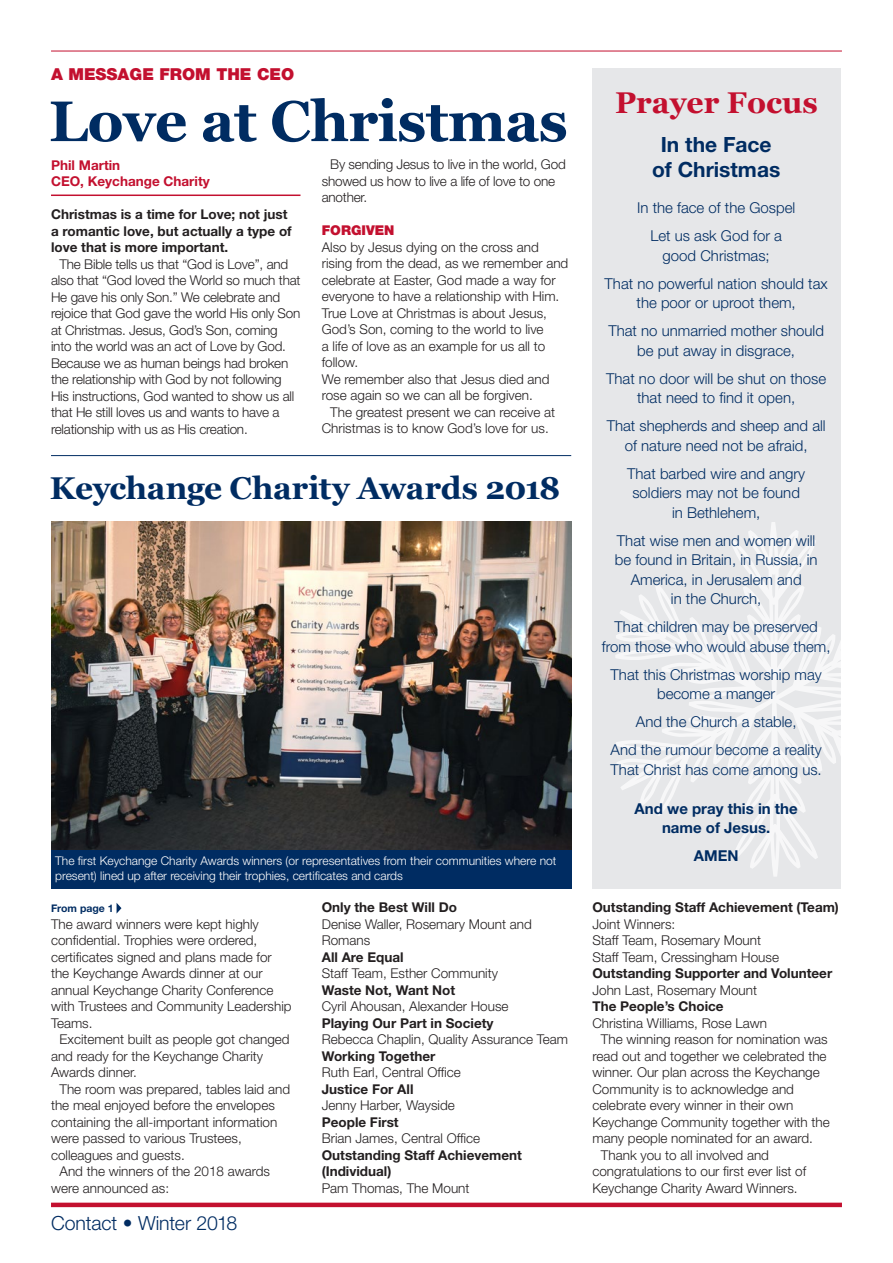
<style>
.page{position:relative;width:893px;height:1263px;background:#fff}
.page>*{position:absolute;margin:0;border:0;box-sizing:border-box;transform-origin:0 0}
.t1{font:700 57px "Georgia";letter-spacing:-.01em;color:#002c62}
.t2{font:700 31.5px "Georgia";letter-spacing:-.01em;color:#002c62}
.t3{font:700 30px "Georgia";color:#c3102f}
.t4{font:700 21px/24px "Helvetica Neue LT Std";color:#002c62;text-align:center}
.t5{font:300 19.5px "Helvetica Neue LT Std";letter-spacing:-.005em;color:#002c62}
.t6{font:900 16.5px "Helvetica Neue LT Std";color:#c3102f}
.t7{font:300 15px/28px "Helvetica Neue LT Std";color:#002c62;text-align:center}
.t8{font:700 15px/19.5px "Helvetica Neue LT Std";color:#002c62;text-align:center}
.t9{font:300 13.5px/16.5px "Helvetica Neue LT Std";color:#231f20}
.t10{font:700 13.5px/16.5px "Helvetica Neue LT Std";color:#231f20}
.t11{font:700 13.5px/16.5px "Helvetica Neue LT Std";color:#c3102f}
.t12{font:900 13.5px "Helvetica Neue LT Std";color:#c3102f}
.t13{font:300 12px/15px "Helvetica Neue LT Std";color:#fff}
.t14{font:700 10.5px "Helvetica Neue LT Std";color:#002c62}
</style>
<div class="page">
<div style="left:51px;top:1202px;width:791px;height:5px;background:#c3102f"></div>
<hr style="left:51px;top:195px;width:249px;height:1px;background:#c3102f">
<hr style="left:51px;top:51px;width:791px;height:1px;background:#c3102f">
<div style="left:592px;top:68px;width:249px;height:820px;background:#e6e7e9"></div>
<svg style="left:615px;top:522px;width:226px;height:355px"></svg>
<hr style="left:51px;top:455px;width:520px;height:1px;background:#002c62">
<img style="left:51px;top:522px;width:520px;height:328px">
<svg style="left:117px;top:903px;width:4px;height:10px"></svg>
<div style="left:51px;top:850px;width:520px;height:38px;background:#002c62"></div>
<p class="t6" style="left:51px;top:64px;width:245px">A MESSAGE FROM THE CEO</p>
<h1 class="t1" style="left:49px;top:85px;width:520px">Love at Christmas</h1>
<p class="t11" style="left:51px;top:156px;width:160px">Phil Martin<br>CEO, Keychange Charity</p>
<p class="t10" style="left:51px;top:206px;width:242px">Christmas is a time for Love; not just a romantic love, but actually a type of love that is more important.</p>
<p class="t9" style="left:51px;top:255px;width:251px;text-indent:9px">The Bible tells us that “God is Love”, and also that “God loved the World so much that He gave his only Son.” We celebrate and rejoice that God gave the world His only Son at Christmas. Jesus, God’s Son, coming into the world was an act of Love by God.<br>Because we as human beings had broken the relationship with God by not following His instructions, God wanted to show us all that He still loves us and wants to have a relationship with us as His creation.</p>
<p class="t9" style="left:322px;top:156px;width:245px;text-indent:9px">By sending Jesus to live in the world, God showed us how to live a life of love to one another.</p>
<p class="t12" style="left:322px;top:223px;width:74px">FORGIVEN</p>
<p class="t9" style="left:322px;top:239px;width:248px">Also by Jesus dying on the cross and rising from the dead, as we remember and celebrate at Easter, God made a way for everyone to have a relationship with Him.<br>True Love at Christmas is about Jesus, God’s Son, coming to the world to live<br>a life of love as an example for us all to follow.<br>We remember also that Jesus died and rose again so we can all be forgiven.</p>
<p class="t9" style="left:322px;top:404px;width:235px;text-indent:9px">The greatest present we can receive at<br>Christmas is to know God’s love for us.</p>
<h2 class="t2" style="left:50px;top:468px;width:512px">Keychange Charity Awards 2018</h2>
<p class="t13" style="left:55px;top:853px;width:503px">The first Keychange Charity Awards winners (or representatives from their communities where not present) lined up after receiving their trophies, certificates and cards</p>
<p class="t14" style="left:51px;top:902px;width:64px">From page 1</p>
<p class="t9" style="left:51px;top:915px;width:242px">The award winners were kept highly confidential. Trophies were ordered, certificates signed and plans made for the Keychange Awards dinner at our annual Keychange Charity Conference with Trustees and Community Leadership Teams.</p>
<p class="t9" style="left:51px;top:1031px;width:240px;text-indent:9px">Excitement built as people got changed and ready for the Keychange Charity<br>Awards dinner.</p>
<p class="t9" style="left:51px;top:1080px;width:241px;text-indent:9px">The room was prepared, tables laid and the meal enjoyed before the envelopes containing the all-important information were passed to various Trustees, colleagues and guests.</p>
<p class="t9" style="left:51px;top:1163px;width:221px;text-indent:9px">And the winners of the 2018 awards were announced as:</p>
<h3 class="t5" style="left:51px;top:1211px;width:188px">Contact • Winter 2018</h3>
<p class="t10" style="left:322px;top:899px;width:137px">Only the Best Will Do</p>
<p class="t9" style="left:322px;top:915px;width:212px">Denise Waller, Rosemary Mount and<br>Romans</p>
<p class="t10" style="left:322px;top:948px;width:83px">All Are Equal</p>
<p class="t9" style="left:322px;top:965px;width:178px">Staff Team, Esther Community</p>
<p class="t10" style="left:322px;top:981px;width:135px">Waste Not, Want Not</p>
<p class="t9" style="left:322px;top:998px;width:188px">Cyril Ahousan, Alexander House</p>
<p class="t10" style="left:322px;top:1014px;width:173px">Playing Our Part in Society</p>
<p class="t9" style="left:322px;top:1031px;width:248px">Rebecca Chaplin, Quality Assurance Team</p>
<p class="t10" style="left:322px;top:1047px;width:115px">Working Together</p>
<p class="t9" style="left:322px;top:1064px;width:141px">Ruth Earl, Central Office</p>
<p class="t10" style="left:322px;top:1080px;width:93px">Justice For All</p>
<p class="t9" style="left:322px;top:1097px;width:135px">Jenny Harber, Wayside</p>
<p class="t10" style="left:322px;top:1113px;width:78px">People First</p>
<p class="t9" style="left:322px;top:1130px;width:160px">Brian James, Central Office</p>
<p class="t10" style="left:322px;top:1146px;width:202px">Outstanding Staff Achievement (Individual)</p>
<p class="t9" style="left:322px;top:1179px;width:149px">Pam Thomas, The Mount</p>
<h3 class="t3" style="left:615px;top:83px;width:204px">Prayer Focus</h3>
<h3 class="t4" style="left:652px;top:133px;width:130px">In the Face of Christmas</h3>
<p class="t7" style="left:637px;top:193px;width:160px">In the face of the Gospel<br>Let us ask God for a</p>
<p class="t7" style="left:605px;top:241px;width:225px">good Christmas;<br>That no powerful nation should tax</p>
<p class="t7" style="left:608px;top:288px;width:217px">the poor or uproot them,<br>That no unmarried mother should</p>
<p class="t7" style="left:606px;top:336px;width:222px">be put away in disgrace,<br>That no door will be shut on those</p>
<p class="t7" style="left:607px;top:383px;width:220px">that need to find it open,<br>That shepherds and sheep and all</p>
<p class="t7" style="left:625px;top:431px;width:184px;text-align:left">of nature need not be afraid,<br>That barbed wire and angry</p>
<p class="t7" style="left:632px;top:483px;width:169px;line-height:19.5px">soldiers may not be found in Bethlehem,</p>
<p class="t7" style="left:615px;top:530px;width:204px;line-height:19.5px">That wise men and women will be found in Britain, in Russia, in<br>America, in Jerusalem and<br>in the Church,</p>
<p class="t7" style="left:602px;top:617px;width:230px;line-height:19.5px">That children may be preserved from those who would abuse them,</p>
<p class="t7" style="left:611px;top:664px;width:213px;line-height:19.5px">That this Christmas worship may become a manger</p>
<p class="t7" style="left:611px;top:707px;width:213px">And the Church a stable,<br>And the rumour become a reality</p>
<p class="t7" style="left:611px;top:755px;width:213px">That Christ has come among us.</p>
<p class="t8" style="left:635px;top:798px;width:165px">And we pray this in the name of Jesus.</p>
<p class="t8" style="left:694px;top:846px;width:46px">AMEN</p>
<p class="t10" style="left:592px;top:899px;width:248px">Outstanding Staff Achievement (Team)</p>
<p class="t9" style="left:592px;top:915px;width:188px">Joint Winners:<br>Staff Team, Rosemary Mount<br>Staff Team, Cressingham House</p>
<p class="t10" style="left:592px;top:965px;width:241px">Outstanding Supporter and Volunteer</p>
<p class="t9" style="left:592px;top:981px;width:166px">John Last, Rosemary Mount</p>
<p class="t10" style="left:592px;top:998px;width:133px">The People’s Choice</p>
<p class="t9" style="left:592px;top:1014px;width:176px">Christina Williams, Rose Lawn</p>
<p class="t9" style="left:601px;top:1031px;width:228px">The winning reason for nomination was</p>
<p class="t9" style="left:592px;top:1047px;width:236px">read out and together we celebrated the</p>
<p class="t9" style="left:592px;top:1064px;width:229px">winner. Our plan across the Keychange</p>
<p class="t9" style="left:592px;top:1080px;width:203px">Community is to acknowledge and</p>
<p class="t9" style="left:592px;top:1097px;width:202px">celebrate every winner in their own</p>
<p class="t9" style="left:592px;top:1113px;width:239px">Keychange Community together with the</p>
<p class="t9" style="left:592px;top:1130px;width:222px">many people nominated for an award.</p>
<p class="t9" style="left:601px;top:1146px;width:170px">Thank you to all involved and</p>
<p class="t9" style="left:592px;top:1163px;width:215px">congratulations to our first ever list of</p>
<p class="t9" style="left:592px;top:1179px;width:207px">Keychange Charity Award Winners.</p>
</div>
